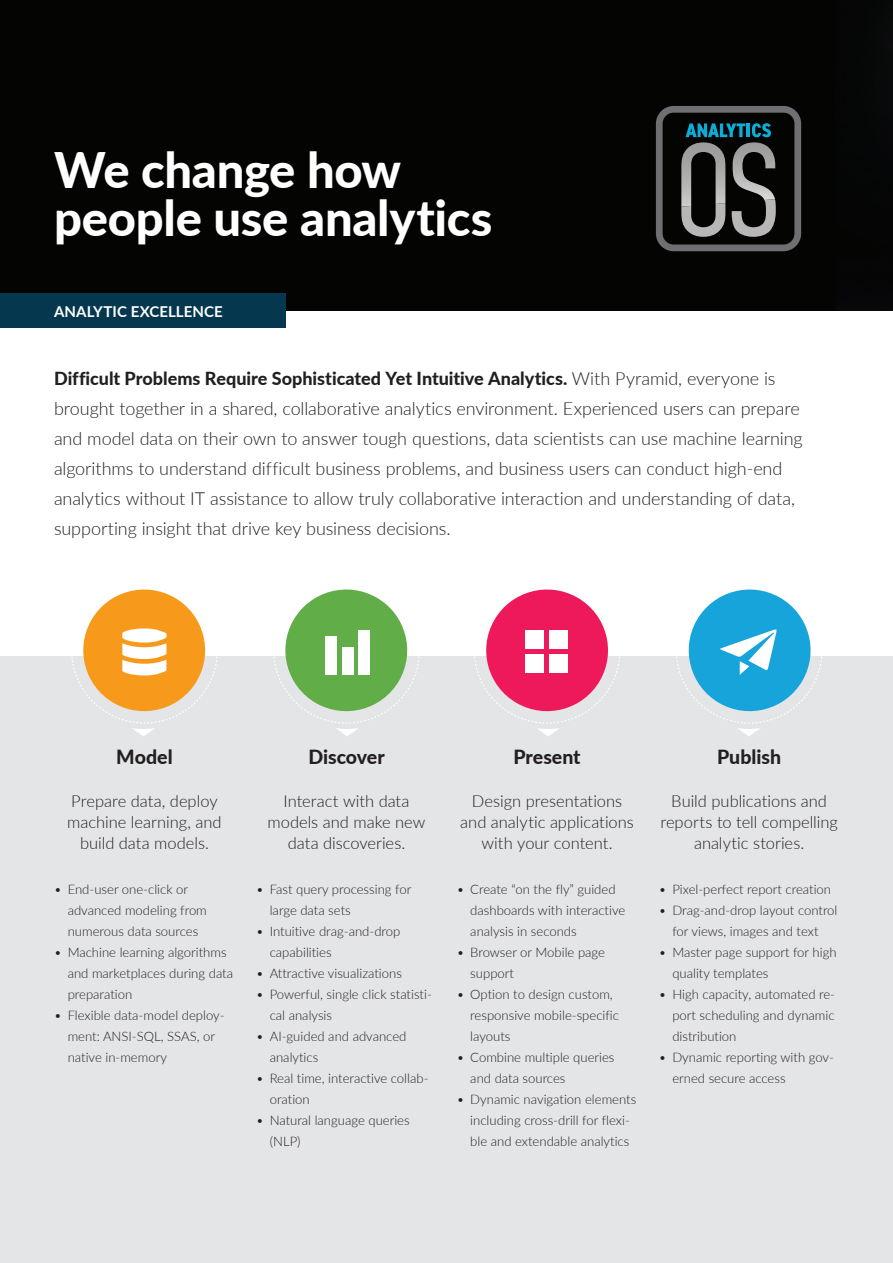
<style>
.page{position:relative;width:893px;height:1263px;background:#fff}
.page>*{position:absolute;margin:0;border:0;box-sizing:border-box;transform-origin:0 0}
.Paragraph_Style_1{font:800 48.9px "Lato";letter-spacing:-.005em;color:#fff}
.Caption_Header{font:800 19.5px "Lato";color:#231f20}
.Paragraph{font:300 18px/30px "Lato";letter-spacing:-.005em;color:#231f20}
.Caption_1{font:300 16.5px/21px "Lato";color:#231f20;text-align:center}
.Subheader_2{font:700 15px "Lato";letter-spacing:.005em;color:#fff}
.t1{font:300 13.2px/21px "Lato";color:#231f20}
.s1{font-weight:800}
</style>
<div class="page">
<div style="left:0;top:657px;width:893px;height:606px;background:#e4e5e7"></div>
<div style="left:0;top:0;width:893px;height:310px;background:#040503"></div>
<div style="left:0;top:293px;width:285px;height:35px;background:#05384e"></div>
<svg style="left:71px;top:589px;width:147px;height:147px"></svg>
<svg style="left:273px;top:589px;width:147px;height:147px"></svg>
<svg style="left:473px;top:589px;width:148px;height:147px"></svg>
<svg style="left:675px;top:589px;width:148px;height:147px"></svg>
<svg style="left:656px;top:106px;width:145px;height:145px;background:#363b3c"></svg>
<p class="Paragraph_Style_1" style="left:54px;top:134px;width:349px">We change how</p>
<p class="Paragraph_Style_1" style="left:54px;top:181px;width:440px">people use analytics</p>
<p class="Subheader_2" style="left:54px;top:300px;width:170px">ANALYTIC EXCELLENCE</p>
<p class="Paragraph" style="left:54px;top:363px;width:750px"><span class="s1">Difficult Problems Require Sophisticated Yet Intuitive Analytics.</span> With Pyramid, everyone is brought together in a shared, collaborative analytics environment. Experienced users can prepare and model data on their own to answer tough questions, data scientists can use machine learning algorithms to understand difficult business problems, and business users can conduct high-end analytics without IT assistance to allow truly collaborative interaction and understanding of data, supporting insight that drive key business decisions.</p>
<p class="Caption_Header" style="left:116px;top:742px;width:58px">Model</p>
<p class="Caption_1" style="left:71px;top:789px;width:148px">Prepare data, deploy</p>
<p class="Caption_1" style="left:67px;top:810px;width:156px">machine learning, and build data models.</p>
<p class="t1" style="left:68px;top:878px;width:141px;text-indent:-14px">• End-user one-click or advanced modeling from numerous data sources</p>
<p class="t1" style="left:68px;top:941px;width:167px;text-indent:-14px">• Machine learning algorithms and marketplaces during data preparation</p>
<p class="t1" style="left:68px;top:1004px;width:159px;text-indent:-14px">• Flexible data-model deploy&shy;ment: ANSI-SQL, SSAS, or native in-memory</p>
<p class="Caption_Header" style="left:308px;top:742px;width:78px">Discover</p>
<p class="Caption_1" style="left:284px;top:789px;width:128px">Interact with data</p>
<p class="Caption_1" style="left:268px;top:810px;width:159px">models and make new data discoveries.</p>
<p class="t1" style="left:270px;top:878px;width:143px;text-indent:-14px">• Fast query processing for large data sets</p>
<p class="t1" style="left:270px;top:920px;width:132px;text-indent:-14px">• Intuitive drag-and-drop capabilities</p>
<p class="t1" style="left:256px;top:962px;width:147px">• Attractive visualizations</p>
<p class="t1" style="left:270px;top:983px;width:164px;text-indent:-14px">• Powerful, single click statisti&shy;cal analysis</p>
<p class="t1" style="left:270px;top:1025px;width:138px;text-indent:-14px">• AI-guided and advanced analytics</p>
<p class="t1" style="left:270px;top:1067px;width:160px;text-indent:-14px">• Real time, interactive collab&shy;oration</p>
<p class="t1" style="left:270px;top:1109px;width:141px;text-indent:-14px">• Natural language queries (NLP)</p>
<p class="Caption_Header" style="left:513px;top:742px;width:69px">Present</p>
<p class="Caption_1" style="left:460px;top:789px;width:175px">Design presentations and analytic applications with your content.</p>
<p class="t1" style="left:470px;top:878px;width:156px;text-indent:-14px">• Create “on the fly” guided dashboards with interactive analysis in seconds</p>
<p class="t1" style="left:470px;top:941px;width:136px;text-indent:-14px">• Browser or Mobile page support</p>
<p class="t1" style="left:470px;top:983px;width:150px;text-indent:-14px">• Option to design custom, responsive mobile-specific layouts</p>
<p class="t1" style="left:470px;top:1046px;width:146px;text-indent:-14px">• Combine multiple queries and data sources</p>
<p class="t1" style="left:457px;top:1088px;width:181px;text-align:center">• Dynamic navigation elements including cross-drill for flexi&shy;ble and extendable analytics</p>
<p class="Caption_Header" style="left:717px;top:742px;width:65px">Publish</p>
<p class="Caption_1" style="left:660px;top:789px;width:179px">Build publications and reports to tell compelling analytic stories.</p>
<p class="t1" style="left:659px;top:878px;width:174px">• Pixel-perfect report creation</p>
<p class="t1" style="left:659px;top:899px;width:180px;text-align:center">• Drag-and-drop layout control for views, images and text</p>
<p class="t1" style="left:672px;top:941px;width:166px;text-indent:-14px">• Master page support for high quality templates</p>
<p class="t1" style="left:672px;top:983px;width:164px;text-align:justify;text-indent:-14px">• High capacity, automated re&shy;port scheduling and dynamic distribution</p>
<p class="t1" style="left:672px;top:1046px;width:163px;text-indent:-14px">• Dynamic reporting with gov&shy;erned secure access</p>
</div>
